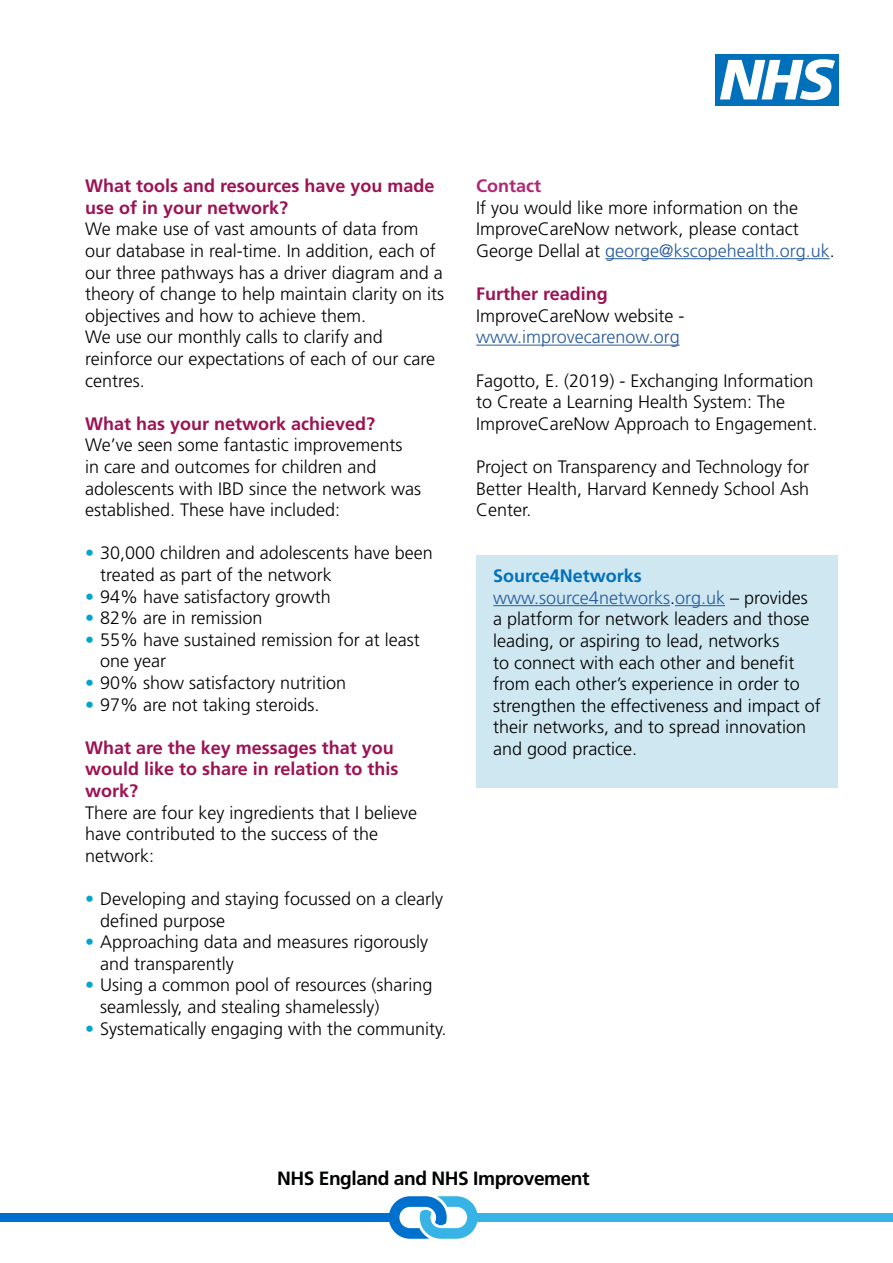
<style>
.page{position:relative;width:893px;height:1263px;background:#fff}
.page>*{position:absolute;margin:0;border:0;box-sizing:border-box;transform-origin:0 0}
.t1{font:700 19.2px "Frutiger LT Std";letter-spacing:-.025em;color:#010202}
.t2{font:300 18px/21.6px "Frutiger LT Std";color:#000}
.t3{font:700 18px/21.6px "Frutiger LT Std";color:#9c1252}
.t4{font:300 18px "Frutiger LT Std";color:#275b9b}
.t5{font:700 18px "Frutiger LT Std";color:#b12672}
.s1{color:#00a5ce}
.s2{color:#275b9b}
.s3{font-weight:700;color:#0070ba}
</style>
<div class="page">
<div style="left:476px;top:555px;width:362px;height:233px;background:#cee7f1"></div>
<div style="left:715px;top:54px;width:124px;height:51px;background:#0070ba"></div>
<svg style="left:720px;top:59px;width:115px;height:41px"></svg>
<hr style="left:605px;top:258px;width:225px;height:1px;background:#275b9b">
<hr style="left:476px;top:345px;width:204px;height:1px;background:#275b9b">
<hr style="left:493px;top:605px;width:177px;height:1px;background:#275b9b">
<hr style="left:675px;top:605px;width:50px;height:1px;background:#275b9b">
<div style="left:0;top:1213px;width:398px;height:9px;background:#0070ce"></div>
<svg style="left:389px;top:1196px;width:89px;height:43px"></svg>
<div style="left:471px;top:1213px;width:422px;height:9px;background:#37b4e5"></div>
<p class="t3" style="left:85px;top:175px;width:351px">What tools and resources have you made use of in your network?</p>
<p class="t2" style="left:85px;top:219px;width:361px">We make use of vast amounts of data from our database in real-time. In addition, each of our three pathways has a driver diagram and a theory of change to help maintain clarity on its objectives and how to achieve them.<br>We use our monthly calls to clarify and reinforce our expectations of each of our care centres.</p>
<p class="t3" style="left:85px;top:413px;width:292px">What has your network achieved?</p>
<p class="t2" style="left:85px;top:435px;width:338px">We’ve seen some fantastic improvements<br>in care and outcomes for children and adolescents with IBD since the network was established. These have included:</p>
<p class="t2" style="left:100px;top:543px;width:334px;text-indent:-15px"><span class="s1">•</span> 30,000 children and adolescents have been treated as part of the network</p>
<p class="t2" style="left:85px;top:586px;width:247px"><span class="s1">•</span> 94% have satisfactory growth</p>
<p class="t2" style="left:85px;top:607px;width:179px"><span class="s1">•</span> 82% are in remission</p>
<p class="t2" style="left:100px;top:629px;width:321px;text-indent:-15px"><span class="s1">•</span> 55% have sustained remission for at least one year</p>
<p class="t2" style="left:85px;top:672px;width:263px"><span class="s1">•</span> 90% show satisfactory nutrition</p>
<p class="t2" style="left:85px;top:694px;width:236px"><span class="s1">•</span> 97% are not taking steroids.</p>
<p class="t3" style="left:85px;top:737px;width:315px">What are the key messages that you would like to share in relation to this work?</p>
<p class="t2" style="left:85px;top:802px;width:334px">There are four key ingredients that I believe have contributed to the success of the network:</p>
<p class="t2" style="left:100px;top:888px;width:345px;text-indent:-15px"><span class="s1">•</span> Developing and staying focussed on a clearly defined purpose</p>
<p class="t2" style="left:100px;top:931px;width:330px;text-indent:-15px"><span class="s1">•</span> Approaching data and measures rigorously and transparently</p>
<p class="t2" style="left:100px;top:975px;width:334px;text-indent:-15px"><span class="s1">•</span> Using a common pool of resources (sharing seamlessly, and stealing shamelessly)</p>
<p class="t2" style="left:85px;top:1018px;width:363px"><span class="s1">•</span> Systematically engaging with the community.</p>
<p class="t5" style="left:476px;top:175px;width:66px">Contact</p>
<p class="t2" style="left:476px;top:197px;width:360px">If you would like more information on the<br>ImproveCareNow network, please contact<br>George Dellal at <span class="s2">george@kscopehealth.org.uk</span>.</p>
<p class="t3" style="left:476px;top:283px;width:133px">Further reading</p>
<p class="t2" style="left:476px;top:305px;width:210px">ImproveCareNow website -</p>
<p class="t4" style="left:476px;top:327px;width:205px">www.improvecarenow.org</p>
<p class="t2" style="left:476px;top:370px;width:343px">Fagotto, E. (2019) - Exchanging Information to Create a Learning Health System: The<br>ImproveCareNow Approach to Engagement.</p>
<p class="t2" style="left:476px;top:456px;width:334px;text-align:justify">Project on Transparency and Technology for Better Health, Harvard Kennedy School Ash Center.</p>
<p class="t2" style="left:493px;top:565px;width:329px"><span class="s3">Source4Networks </span><span class="s2">www.source4networks</span>.<span class="s2">org.uk</span> – provides a platform for network leaders and those leading, or aspiring to lead, networks<br>to connect with each other and benefit from each other’s experience in order to strengthen the effectiveness and impact of their networks, and to spread innovation and good practice.</p>
<p class="t1" style="left:277px;top:1167px;width:314px">NHS England and NHS Improvement</p>
</div>
